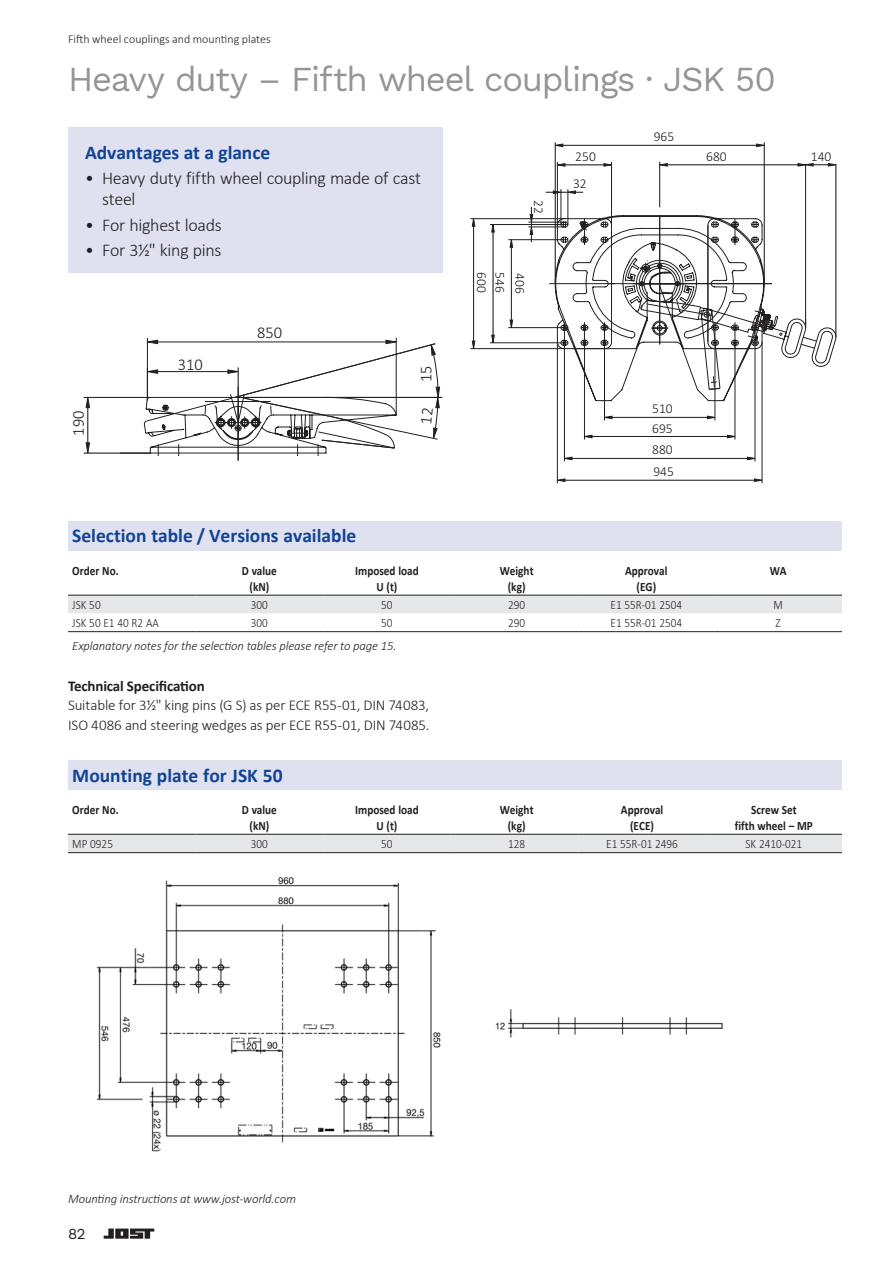
<style>
.page{position:relative;width:893px;height:1263px;background:#fff}
.page>*{position:absolute;margin:0;border:0;box-sizing:border-box;transform-origin:0 0}
.SL_inside_grau_23pt{font:34.5px "Work Sans";letter-spacing:-.035em;color:#939598}
.SL_Balken_blau_13pt{font:700 19.5px "Calibri";color:#114394}
.Copy_Calibri_Bold_13pt__Voreteile_auf_ei{font:700 19.5px "Calibri";letter-spacing:-.005em;color:#114394}
.t1{font:300 18px/21px "Calibri";letter-spacing:-.015em;color:#231f20}
.t2{font:300 16.35px "Calibri";color:#231f20}
.Copy_Calibri{font:300 15px/19.5px "Calibri";letter-spacing:-.01em;color:#231f20}
.Copy_Calibri_Bold{font:700 15px "Calibri";letter-spacing:-.01em;color:#231f20}
.t3{font:15px "Work Sans";color:#231f20}
.t4{font:300 13.5px/22px "Calibri";color:#231f20}
.Tab_Kopf_Calibri_Bold_88{font:700 12.75px/15.8px "Calibri";color:#231f20;text-align:center;scale:.88 1}
.Hinweise{font:italic 300 12.75px "Calibri";letter-spacing:-.01em;color:#231f20}
.Tab_Inhalt_Calibri_Light_88{font:300 12.75px "Calibri";color:#231f20;scale:.88 1}
.t5{font:300 12px "Calibri";color:#231f20}
</style>
<div class="page">
<svg style="left:104px;top:1228px;width:50px;height:11px"></svg>
<hr style="left:84px;top:397px;width:63px;height:1px;background:#231f20">
<hr style="left:84px;top:453px;width:66px;height:1px;background:#231f20">
<hr style="left:88px;top:408px;width:1px;height:35px;background:#231f20">
<svg style="left:86px;top:396px;width:4px;height:12px"></svg>
<svg style="left:86px;top:442px;width:4px;height:12px"></svg>
<hr style="left:147px;top:338px;width:1px;height:59px;background:#231f20">
<hr style="left:396px;top:338px;width:1px;height:77px;background:#231f20">
<hr style="left:238px;top:397px;width:1px;height:64px;background:#231f20">
<div style="left:68px;top:521px;width:774px;height:30px;background:#dfe1f0"></div>
<div style="left:68px;top:760px;width:774px;height:30px;background:#dfe1f0"></div>
<div style="left:68px;top:596px;width:774px;height:17px;background:#e6e7e9"></div>
<hr style="left:68px;top:595px;width:128px;height:1px;background:#231f20">
<hr style="left:196px;top:595px;width:127px;height:1px;background:#231f20">
<hr style="left:323px;top:595px;width:128px;height:1px;background:#231f20">
<hr style="left:451px;top:595px;width:127px;height:1px;background:#231f20">
<hr style="left:578px;top:595px;width:136px;height:1px;background:#231f20">
<hr style="left:714px;top:595px;width:128px;height:1px;background:#231f20">
<hr style="left:68px;top:631px;width:128px;height:1px;background:#231f20">
<hr style="left:196px;top:631px;width:127px;height:1px;background:#231f20">
<hr style="left:323px;top:631px;width:128px;height:1px;background:#231f20">
<hr style="left:451px;top:631px;width:127px;height:1px;background:#231f20">
<hr style="left:578px;top:631px;width:136px;height:1px;background:#231f20">
<hr style="left:714px;top:631px;width:128px;height:1px;background:#231f20">
<div style="left:68px;top:835px;width:774px;height:17px;background:#e6e7e9"></div>
<hr style="left:68px;top:834px;width:128px;height:1px;background:#231f20">
<hr style="left:196px;top:834px;width:127px;height:1px;background:#231f20">
<hr style="left:323px;top:834px;width:128px;height:1px;background:#231f20">
<hr style="left:451px;top:834px;width:127px;height:1px;background:#231f20">
<hr style="left:578px;top:834px;width:128px;height:1px;background:#231f20">
<hr style="left:706px;top:834px;width:136px;height:1px;background:#231f20">
<hr style="left:68px;top:852px;width:128px;height:1px;background:#231f20">
<hr style="left:196px;top:852px;width:127px;height:1px;background:#231f20">
<hr style="left:323px;top:852px;width:128px;height:1px;background:#231f20">
<hr style="left:451px;top:852px;width:127px;height:1px;background:#231f20">
<hr style="left:578px;top:852px;width:128px;height:1px;background:#231f20">
<hr style="left:706px;top:852px;width:136px;height:1px;background:#231f20">
<div style="left:68px;top:128px;width:374px;height:145px;background:#dfe1f0"></div>
<img style="left:495px;top:1009px;width:228px;height:29px">
<img style="left:96px;top:877px;width:345px;height:275px">
<hr style="left:764px;top:142px;width:1px;height:142px;background:#231f20">
<hr style="left:555px;top:142px;width:1px;height:141px;background:#231f20">
<hr style="left:563px;top:145px;width:194px;height:1px;background:#231f20">
<svg style="left:756px;top:144px;width:9px;height:3px"></svg>
<svg style="left:554px;top:144px;width:9px;height:3px"></svg>
<hr style="left:473px;top:226px;width:1px;height:115px;background:#231f20">
<svg style="left:472px;top:218px;width:3px;height:9px"></svg>
<svg style="left:472px;top:341px;width:3px;height:9px"></svg>
<svg style="left:490px;top:162px;width:347px;height:321px"></svg>
<svg style="left:144px;top:340px;width:298px;height:116px"></svg>
<p class="t5" style="left:68px;top:32px;width:204px">Fifth wheel couplings and mounting plates</p>
<p class="SL_inside_grau_23pt" style="left:68px;top:53px;width:709px">Heavy duty – Fifth wheel couplings · JSK 50</p>
<p class="Copy_Calibri_Bold_13pt__Voreteile_auf_ei" style="left:85px;top:139px;width:187px">Advantages at a glance</p>
<p class="t1" style="left:102px;top:168px;width:321px;text-indent:-17px">• Heavy duty fifth wheel coupling made of cast steel</p>
<p class="t1" style="left:85px;top:214px;width:138px">• For highest loads</p>
<p class="t1" style="left:85px;top:239px;width:138px">• For 3½" king pins</p>
<p class="t2" style="left:68px;top:436px;width:26px;rotate:-90deg">190</p>
<p class="t2" style="left:178px;top:354px;width:26px">310</p>
<p class="t2" style="left:257px;top:323px;width:26px">850</p>
<p class="SL_Balken_blau_13pt" style="left:72px;top:522px;width:285px">Selection table / Versions available</p>
<p class="t2" style="left:416px;top:382px;width:18px;rotate:-90deg">15</p>
<p class="t4" style="left:550px;top:200px;width:15px;rotate:90deg">22</p>
<p class="t4" style="left:493px;top:272px;width:22px;rotate:90deg">600</p>
<p class="t4" style="left:511px;top:272px;width:22px;rotate:90deg">546</p>
<p class="t4" style="left:531px;top:273px;width:22px;rotate:90deg">406</p>
<p class="Tab_Kopf_Calibri_Bold_88" style="left:72px;top:563px;width:54px">Order No.</p>
<p class="Tab_Kopf_Calibri_Bold_88" style="left:242px;top:563px;width:41px">D value</p>
<p class="Tab_Kopf_Calibri_Bold_88" style="left:249px;top:579px;width:24px">(kN)</p>
<p class="Tab_Kopf_Calibri_Bold_88" style="left:355px;top:563px;width:74px">Imposed load<br>U (t)</p>
<p class="Tab_Kopf_Calibri_Bold_88" style="left:500px;top:563px;width:40px">Weight</p>
<p class="Tab_Kopf_Calibri_Bold_88" style="left:508px;top:579px;width:22px">(kg)</p>
<p class="t4" style="left:654px;top:125px;width:22px">965</p>
<p class="t4" style="left:575px;top:146px;width:22px">250</p>
<p class="t4" style="left:706px;top:146px;width:22px">680</p>
<p class="t4" style="left:573px;top:172px;width:15px">32</p>
<p class="t4" style="left:652px;top:398px;width:22px">510</p>
<p class="t4" style="left:652px;top:418px;width:22px">695</p>
<p class="t4" style="left:652px;top:439px;width:23px">880<br>945</p>
<p class="Tab_Kopf_Calibri_Bold_88" style="left:625px;top:563px;width:50px">Approval</p>
<p class="Tab_Kopf_Calibri_Bold_88" style="left:636px;top:579px;width:24px">(EG)</p>
<p class="Tab_Kopf_Calibri_Bold_88" style="left:770px;top:563px;width:21px">WA</p>
<p class="Tab_Inhalt_Calibri_Light_88" style="left:72px;top:597px;width:34px">JSK 50</p>
<p class="Tab_Inhalt_Calibri_Light_88" style="left:251px;top:597px;width:21px">300</p>
<p class="Tab_Inhalt_Calibri_Light_88" style="left:381px;top:597px;width:14px">50</p>
<p class="Tab_Inhalt_Calibri_Light_88" style="left:508px;top:597px;width:21px">290</p>
<p class="Tab_Inhalt_Calibri_Light_88" style="left:610px;top:597px;width:83px">E1 55R-01 2504</p>
<p class="Tab_Inhalt_Calibri_Light_88" style="left:773px;top:597px;width:12px">M</p>
<p class="Tab_Inhalt_Calibri_Light_88" style="left:72px;top:615px;width:100px">JSK 50 E1 40 R2 AA</p>
<p class="Tab_Inhalt_Calibri_Light_88" style="left:251px;top:615px;width:21px">300</p>
<p class="Tab_Inhalt_Calibri_Light_88" style="left:381px;top:615px;width:14px">50</p>
<p class="Tab_Inhalt_Calibri_Light_88" style="left:508px;top:615px;width:21px">290</p>
<p class="Tab_Inhalt_Calibri_Light_88" style="left:610px;top:615px;width:83px">E1 55R-01 2504</p>
<p class="Tab_Inhalt_Calibri_Light_88" style="left:776px;top:615px;width:7px">Z</p>
<p class="Hinweise" style="left:72px;top:638px;width:326px">Explanatory notes for the selection tables please refer to page 15.</p>
<p class="Copy_Calibri_Bold" style="left:68px;top:675px;width:138px">Technical Specification</p>
<p class="Copy_Calibri" style="left:68px;top:695px;width:363px">Suitable for 3½" king pins (G S) as per ECE R55-01, DIN 74083,<br>ISO 4086 and steering wedges as per ECE R55-01, DIN 74085.</p>
<p class="SL_Balken_blau_13pt" style="left:72px;top:761px;width:212px">Mounting plate for JSK 50</p>
<p class="t4" style="left:811px;top:146px;width:22px">140</p>
<p class="Tab_Kopf_Calibri_Bold_88" style="left:72px;top:802px;width:54px">Order No.</p>
<p class="Tab_Kopf_Calibri_Bold_88" style="left:242px;top:802px;width:41px">D value</p>
<p class="Tab_Kopf_Calibri_Bold_88" style="left:249px;top:818px;width:24px">(kN)</p>
<p class="Tab_Kopf_Calibri_Bold_88" style="left:355px;top:802px;width:74px">Imposed load<br>U (t)</p>
<p class="Tab_Kopf_Calibri_Bold_88" style="left:500px;top:802px;width:40px">Weight</p>
<p class="Tab_Kopf_Calibri_Bold_88" style="left:508px;top:818px;width:22px">(kg)</p>
<p class="Tab_Kopf_Calibri_Bold_88" style="left:621px;top:802px;width:50px">Approval</p>
<p class="Tab_Kopf_Calibri_Bold_88" style="left:630px;top:818px;width:29px">(ECE)</p>
<p class="Tab_Kopf_Calibri_Bold_88" style="left:751px;top:802px;width:53px">Screw Set</p>
<p class="Tab_Kopf_Calibri_Bold_88" style="left:735px;top:818px;width:90px">fifth wheel – MP</p>
<p class="Tab_Inhalt_Calibri_Light_88" style="left:72px;top:836px;width:48px">MP 0925</p>
<p class="Tab_Inhalt_Calibri_Light_88" style="left:251px;top:836px;width:21px">300</p>
<p class="Tab_Inhalt_Calibri_Light_88" style="left:381px;top:836px;width:14px">50</p>
<p class="Tab_Inhalt_Calibri_Light_88" style="left:508px;top:836px;width:21px">128</p>
<p class="Tab_Inhalt_Calibri_Light_88" style="left:606px;top:836px;width:83px">E1 55R-01 2496</p>
<p class="Tab_Inhalt_Calibri_Light_88" style="left:745px;top:836px;width:66px">SK 2410-021</p>
<p class="Hinweise" style="left:68px;top:1191px;width:230px">Mounting instructions at www.jost-world.com</p>
<p class="t3" style="left:68px;top:1222px;width:19px">82</p>
</div>
